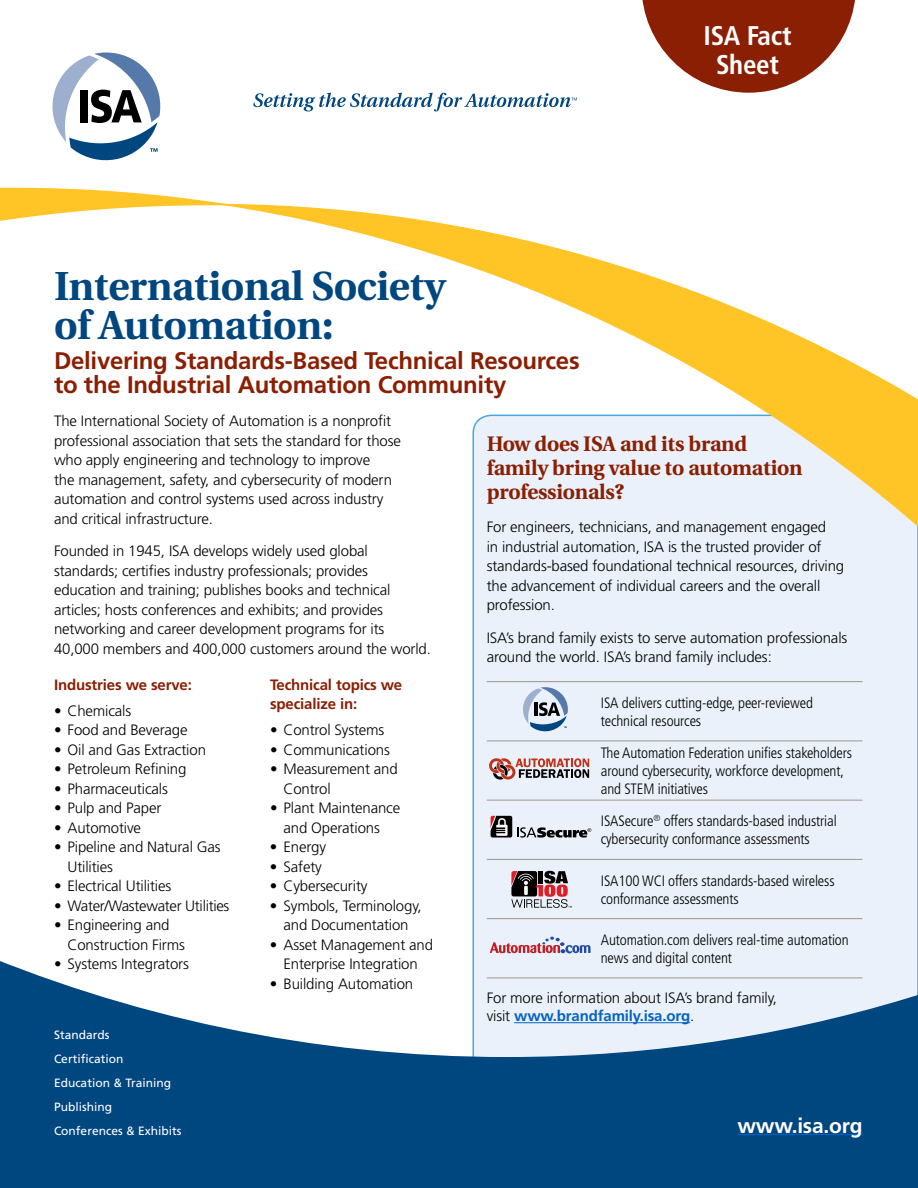
<style>
.page{position:relative;width:918px;height:1188px;background:#fff}
.page>*{position:absolute;margin:0;border:0;box-sizing:border-box;transform-origin:0 0}
.t1{font:700 40.5px/39px "Utopia";letter-spacing:-.01em;color:#00467f}
.t2{font:700 condensed 27px/28.5px "Frutiger";letter-spacing:-.01em;color:#fff;text-align:center}
.t3{font:700 24px/24px "Frutiger";letter-spacing:-.01em;color:#8a1f03}
.t4{font:700 21px/24px "Utopia";letter-spacing:-.01em;color:#8a1f03}
.t5{font:700 21px "Frutiger";letter-spacing:-.01em;color:#fff}
.t6{font:300 15px/19.5px "Frutiger";letter-spacing:-.01em;color:#000}
.t7{font:300 condensed 15px/18px "Frutiger";letter-spacing:-.01em;color:#000}
.t8{font:700 15px/19.5px "Frutiger";letter-spacing:-.01em;color:#8a1f03}
.t9{font:12px/24px "Frutiger";color:#fff}
.s1{font-weight:700;color:#0563c1}
</style>
<div class="page">
<div style="left:472px;top:559px;width:446px;height:385px;background:#eaf1fa"></div>
<svg style="left:0;top:944px;width:918px;height:244px;fill:#00467f"></svg>
<svg style="left:0;top:187px;width:219px;height:34px"></svg>
<svg style="left:203px;top:203px;width:715px;height:356px"></svg>
<hr style="left:514px;top:1022px;width:176px;height:1px;background:#0563c1">
<hr style="left:487px;top:681px;width:108px;height:1px;background:#a2958a">
<hr style="left:595px;top:681px;width:267px;height:1px;background:#a2958a">
<hr style="left:487px;top:741px;width:108px;height:1px;background:#a2958a">
<hr style="left:595px;top:741px;width:267px;height:1px;background:#a2958a">
<hr style="left:487px;top:800px;width:108px;height:1px;background:#a2958a">
<hr style="left:595px;top:800px;width:267px;height:1px;background:#a2958a">
<hr style="left:487px;top:859px;width:108px;height:1px;background:#a2958a">
<hr style="left:595px;top:859px;width:267px;height:1px;background:#a2958a">
<hr style="left:487px;top:918px;width:108px;height:1px;background:#a2958a">
<hr style="left:595px;top:918px;width:267px;height:1px;background:#a2958a">
<hr style="left:487px;top:978px;width:108px;height:1px;background:#a2958a">
<hr style="left:595px;top:978px;width:267px;height:1px;background:#a2958a">
<svg style="left:520px;top:687px;width:48px;height:47px;background:#a8b8ca"></svg>
<svg style="left:489px;top:758px;width:100px;height:22px;background:#b39190"></svg>
<svg style="left:490px;top:815px;width:101px;height:23px;background:#a6a8ae"></svg>
<svg style="left:511px;top:871px;width:61px;height:37px;background:#887075"></svg>
<svg style="left:490px;top:937px;width:100px;height:16px;background:#c9aebf"></svg>
<svg style="left:52px;top:52px;width:108px;height:108px"></svg>
<svg style="left:253px;top:93px;width:324px;height:18px"></svg>
<hr style="left:738px;top:1134px;width:125px;height:1px;background:#0563c1">
<svg style="left:642px;top:0;width:213px;height:93px"></svg>
<h1 class="t1" style="left:54px;top:267px;width:393px">International Society of Automation:</h1>
<h3 class="t3" style="left:54px;top:349px;width:527px">Delivering Standards-Based Technical Resources to the Industrial Automation Community</h3>
<h2 class="t2" style="left:703px;top:22px;width:90px">ISA Fact<br>Sheet</h2>
<p class="t6" style="left:54px;top:411px;width:348px">The International Society of Automation is a nonprofit professional association that sets the standard for those who apply engineering and technology to improve<br>the management, safety, and cybersecurity of modern automation and control systems used across industry and critical infrastructure.</p>
<p class="t6" style="left:54px;top:541px;width:378px">Founded in 1945, ISA develops widely used global standards; certifies industry professionals; provides education and training; publishes books and technical articles; hosts conferences and exhibits; and provides networking and career development programs for its 40,000 members and 400,000 customers around the world.</p>
<p class="t8" style="left:54px;top:675px;width:140px">Industries we serve:</p>
<p class="t6" style="left:54px;top:701px;width:79px">• Chemicals</p>
<p class="t6" style="left:54px;top:721px;width:135px">• Food and Beverage</p>
<p class="t6" style="left:54px;top:740px;width:154px">• Oil and Gas Extraction</p>
<p class="t6" style="left:54px;top:760px;width:134px">• Petroleum Refining</p>
<p class="t6" style="left:54px;top:779px;width:115px">• Pharmaceuticals</p>
<p class="t6" style="left:54px;top:799px;width:109px">• Pulp and Paper</p>
<p class="t6" style="left:54px;top:818px;width:89px">• Automotive</p>
<p class="t6" style="left:68px;top:838px;width:155px;text-indent:-14px">• Pipeline and Natural Gas<br>Utilities</p>
<p class="t6" style="left:54px;top:877px;width:119px">• Electrical Utilities</p>
<p class="t6" style="left:54px;top:896px;width:177px">• Water/Wastewater Utilities</p>
<p class="t6" style="left:68px;top:916px;width:119px;text-indent:-14px">• Engineering and<br>Construction Firms</p>
<p class="t6" style="left:54px;top:955px;width:136px">• Systems Integrators</p>
<p class="t9" style="left:54px;top:1023px;width:129px">Standards<br>Certification<br>Education &amp; Training<br>Publishing<br>Conferences &amp; Exhibits</p>
<p class="t8" style="left:270px;top:675px;width:134px">Technical topics we specialize in:</p>
<p class="t6" style="left:270px;top:721px;width:116px">• Control Systems</p>
<p class="t6" style="left:270px;top:740px;width:121px">• Communications</p>
<p class="t6" style="left:284px;top:760px;width:116px;text-indent:-14px">• Measurement and<br>Control</p>
<p class="t6" style="left:270px;top:799px;width:132px;text-align:center">• Plant Maintenance and Operations</p>
<p class="t6" style="left:270px;top:838px;width:58px">• Energy</p>
<p class="t6" style="left:270px;top:857px;width:53px">• Safety</p>
<p class="t6" style="left:270px;top:877px;width:99px">• Cybersecurity</p>
<p class="t6" style="left:270px;top:896px;width:153px;text-align:center">• Symbols, Terminology, and Documentation</p>
<p class="t6" style="left:270px;top:935px;width:165px;text-align:center">• Asset Management and<br>Enterprise Integration</p>
<p class="t6" style="left:270px;top:974px;width:145px">• Building Automation</p>
<h3 class="t4" style="left:487px;top:432px;width:317px">How does ISA and its brand family bring value to automation professionals?</h3>
<p class="t6" style="left:487px;top:518px;width:359px">For engineers, technicians, and management engaged<br>in industrial automation, ISA is the trusted provider of standards-based foundational technical resources, driving the advancement of individual careers and the overall profession.</p>
<p class="t6" style="left:487px;top:628px;width:362px">ISA’s brand family exists to serve automation professionals around the world. ISA’s brand family includes:</p>
<p class="t7" style="left:601px;top:694px;width:214px">ISA delivers cutting-edge, peer-reviewed technical resources</p>
<p class="t7" style="left:601px;top:744px;width:253px">The Automation Federation unifies stakeholders around cybersecurity, workforce development, and STEM initiatives</p>
<p class="t7" style="left:601px;top:812px;width:237px">ISASecure<sup>®</sup> offers standards-based industrial cybersecurity conformance assessments</p>
<p class="t7" style="left:601px;top:872px;width:235px">ISA100 WCI offers standards-based wireless conformance assessments</p>
<p class="t7" style="left:601px;top:931px;width:249px">Automation.com delivers real-time automation news and digital content</p>
<p class="t6" style="left:487px;top:989px;width:292px;line-height:18px">For more information about ISA’s brand family, visit <span class="s1">www.brandfamily.isa.org</span>.</p>
<h3 class="t5" style="left:738px;top:1113px;width:127px">www.isa.org</h3>
</div>
